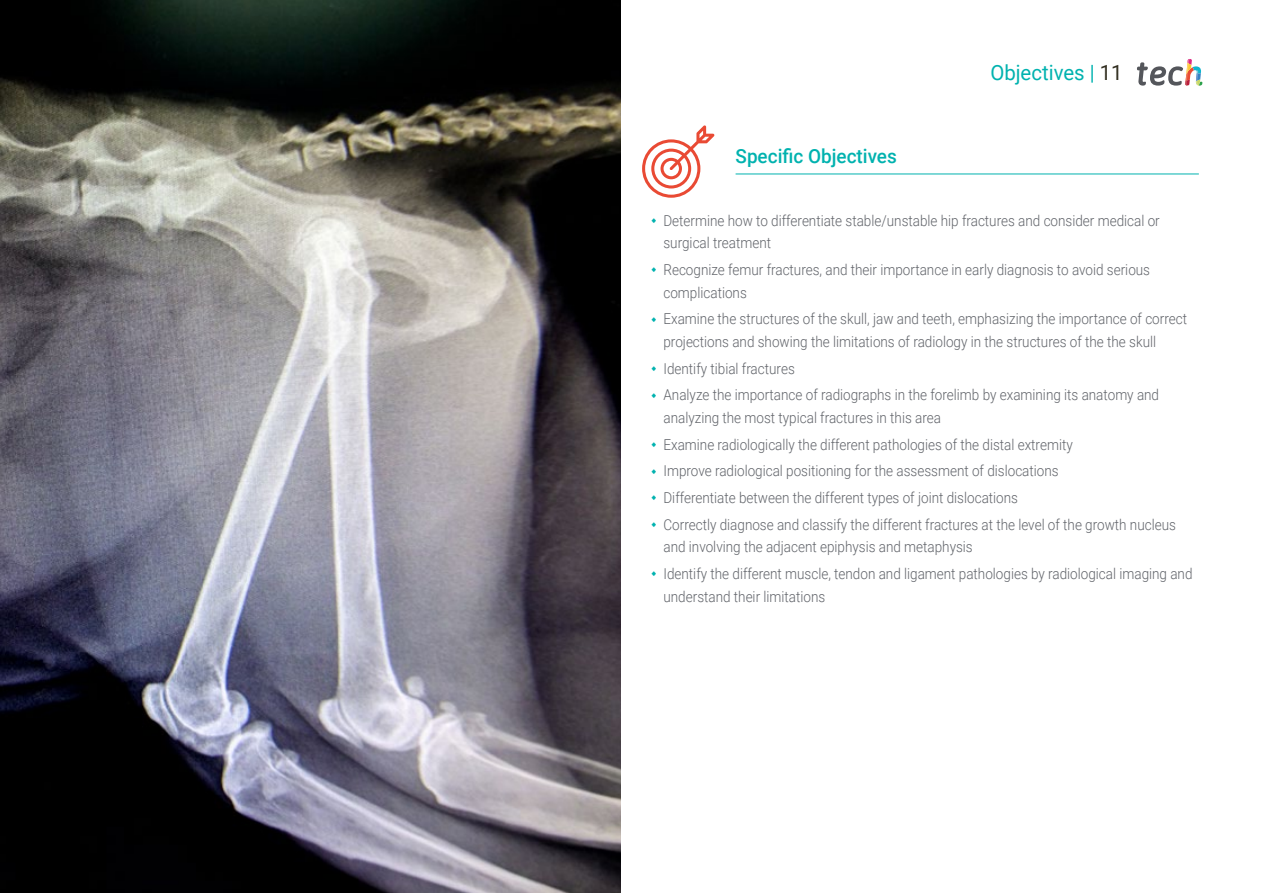
<style>
.page{position:relative;width:1263px;height:893px;background:#fff}
.page>*{position:absolute;margin:0;border:0;box-sizing:border-box;transform-origin:0 0}
.t1{font:21px "Roboto";color:#00b2af}
.t2{font:500 19.5px "Roboto";color:#00b2af}
.t3{font:300 15px/26.7px "Roboto";color:#61646a;scale:.9 1}
.s1{color:#312e20}
</style>
<div class="page">
<hr style="left:735px;top:174px;width:464px;height:1px;background:#00b2af">
<svg style="left:642px;top:125px;width:72px;height:73px"></svg>
<svg style="left:1137px;top:59px;width:65px;height:27px"></svg>
<img style="left:0;top:0;width:621px;height:893px">
<h2 class="t2" style="left:735px;top:143px;width:163px">Specific Objectives</h2>
<h1 class="t1" style="left:990px;top:57px;width:134px">Objectives | <span class="s1">11</span></h1>
<p class="t3" style="left:663px;top:209px;width:553px;line-height:22.5px">Determine how to differentiate stable/unstable hip fractures and consider medical or surgical treatment</p>
<p class="t3" style="left:663px;top:258px;width:542px;line-height:22.5px">Recognize femur fractures, and their importance in early diagnosis to avoid serious complications</p>
<p class="t3" style="left:663px;top:307px;width:583px;line-height:22.5px">Examine the structures of the skull, jaw and teeth, emphasizing the importance of correct projections and showing the limitations of radiology in the structures of the the skull</p>
<p class="t3" style="left:663px;top:354px;width:552px">Identify tibial fractures<br>Analyze the importance of radiographs in the forelimb by examining its anatomy and</p>
<p class="t3" style="left:663px;top:404px;width:571px">analyzing the most typical fractures in this area<br>Examine radiologically the different pathologies of the distal extremity<br>Improve radiological positioning for the assessment of dislocations<br>Differentiate between the different types of joint dislocations<br>Correctly diagnose and classify the different fractures at the level of the growth nucleus</p>
<p class="t3" style="left:663px;top:533px;width:589px">and involving the adjacent epiphysis and metaphysis<br>Identify the different muscle, tendon and ligament pathologies by radiological imaging and</p>
<p class="t3" style="left:663px;top:582px;width:181px">understand their limitations</p>
</div>
